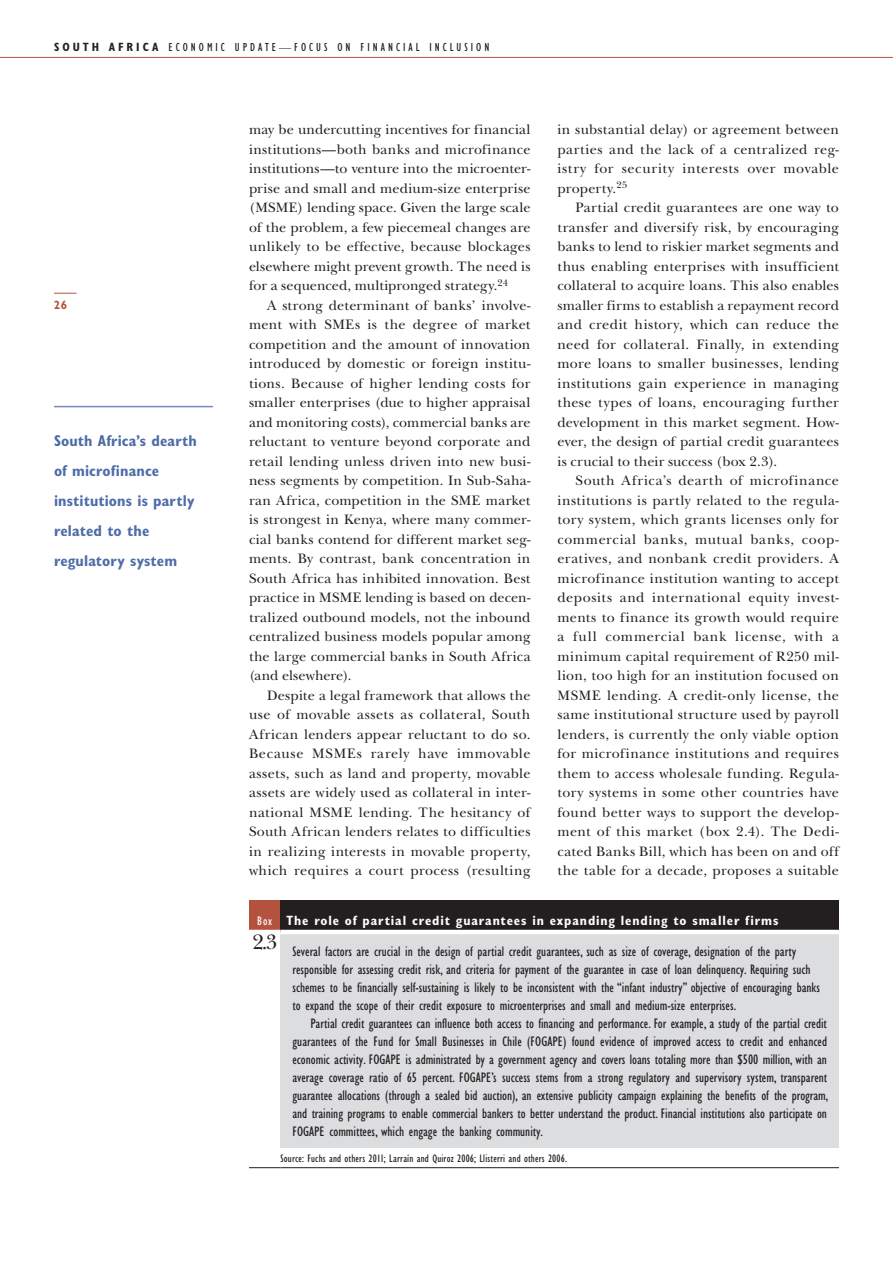
<style>
.page{position:relative;width:893px;height:1263px;background:#fff}
.page>*{position:absolute;margin:0;border:0;box-sizing:border-box;transform-origin:0 0}
.t1{font:700 condensed 15.75px/30px "Gill Sans Std";letter-spacing:.01em;color:#4d6ca8}
.t2{font:14.25px/19.5px "New Baskerville Std";letter-spacing:.025em;color:#231f20;text-align:justify}
.t3{font:condensed 14.25px/18px "Gill Sans Std";color:#231f20}
.t4{font:700 condensed 13.5px "Gill Sans Std";letter-spacing:.065em;color:#fff}
.t5{font:condensed 12px "Gill Sans Std";letter-spacing:.25em;color:#231f20}
.t6{font:700 condensed 12px "Gill Sans Std";color:#b45240}
.t7{font:condensed 11.25px "Gill Sans Std";letter-spacing:.02em;color:#231f20}
.s1{font-weight:700}
.s2{font-weight:400;font-size:12.75px}
</style>
<div class="page">
<svg style="left:54px;top:293px;width:22px;height:1px"></svg>
<hr style="left:0;top:57px;width:893px;height:1px;background:#b45240">
<hr style="left:54px;top:406px;width:159px;height:1px;background:#788bbc">
<div style="left:249px;top:900px;width:31px;height:32px;background:#b45240"></div>
<div style="left:280px;top:900px;width:559px;height:32px;background:#231f20"></div>
<div style="left:280px;top:932px;width:559px;height:216px;background:#dcdddf"></div>
<hr style="left:249px;top:1167px;width:31px;height:1px;background:#231f20">
<hr style="left:280px;top:1167px;width:559px;height:1px;background:#231f20">
<hr style="left:280px;top:930px;width:559px;height:4px;background:#fff">
<hr style="left:249px;top:930px;width:31px;height:4px;background:#fff">
<p class="t5" style="left:54px;top:40px;width:437px"><span class="s1">South Africa</span> Economic Update —Focus on Financial I nclusion</p>
<p class="t6" style="left:54px;top:298px;width:15px">26</p>
<p class="t1" style="left:54px;top:426px;width:144px">South Africa’s dearth of microfinance institutions is partly related to the regulatory system</p>
<p class="t2" style="left:557px;top:120px;width:283px">in substantial delay) or agreement between parties and the lack of a centralized reg&shy;istry for security interests over movable property.<sup>25</sup></p>
<p class="t2" style="left:557px;top:198px;width:283px;text-indent:18px">Partial credit guarantees are one way to transfer and diversify risk, by encouraging banks to lend to riskier market segments and thus enabling enterprises with insufficient collateral to acquire loans. This also enables smaller firms to establish a repayment record and credit history, which can reduce the need for collateral. Finally, in extending more loans to smaller businesses, lending institutions gain experience in managing these types of loans, encouraging further development in this market segment. How&shy;ever, the design of partial credit guarantees is crucial to their success (box 2.3).</p>
<p class="t2" style="left:557px;top:471px;width:283px;text-indent:18px">South Africa’s dearth of microfinance institutions is partly related to the regula&shy;tory system, which grants licenses only for commercial banks, mutual banks, coop&shy;eratives, and nonbank credit providers. A microfinance institution wanting to accept deposits and international equity invest&shy;ments to finance its growth would require a full commercial bank license, with a minimum capital requirement of R250 mil&shy;lion, too high for an institution focused on MSME lending. A credit-only license, the same institutional structure used by payroll lenders, is currently the only viable option for microfinance institutions and requires them to access wholesale funding. Regula&shy;tory systems in some other countries have found better ways to support the develop&shy;ment of this market (box 2.4). The Dedi&shy;cated Banks Bill, which has been on and off the table for a decade, proposes a suitable</p>
<p class="t4" style="left:257px;top:912px;width:523px"><span class="s2">Box</span> The role of partial credit guarantees in expanding lending to smaller firms</p>
<p class="t3" style="left:292px;top:942px;width:529px;text-indent:-40px"><sup>2.3</sup> Several factors are crucial in the design of partial credit guarantees, such as size of coverage, designation of the party responsible for assessing credit risk, and criteria for payment of the guarantee in case of loan delinquency. Requiring such schemes to be financially self-sustaining is likely to be inconsistent with the “infant industry” objective of encouraging banks to expand the scope of their credit exposure to microenterprises and small and medium-size enterprises.</p>
<p class="t3" style="left:292px;top:1014px;width:537px;text-align:justify;text-indent:18px">Partial credit guarantees can influence both access to financing and performance. For example, a study of the partial credit guarantees of the Fund for Small Businesses in Chile (FOGAPE) found evidence of improved access to credit and enhanced economic activity. FOGAPE is administrated by a government agency and covers loans totaling more than $500 million, with an average coverage ratio of 65 percent. FOGAPE’s success stems from a strong regulatory and supervisory system, transparent guarantee allocations (through a sealed bid auction), an extensive publicity campaign explaining the benefits of the program, and training programs to enable commercial bankers to better understand the product. Financial institutions also participate on FOGAPE committees, which engage the banking community.</p>
<p class="t7" style="left:280px;top:1152px;width:288px">Source: Fuchs and others 2011; Larraín and Quiroz 2006; Llisterri and others 2006.</p>
<p class="t2" style="left:249px;top:120px;width:283px">may be undercutting incentives for financial institutions—both banks and microfinance institutions—to venture into the microenter&shy;prise and small and medium-size enterprise (MSME) lending space. Given the large scale of the problem, a few piecemeal changes are unlikely to be effective, because blockages elsewhere might prevent growth. The need is for a sequenced, multipronged strategy.<sup>24</sup></p>
<p class="t2" style="left:249px;top:296px;width:283px;text-indent:18px">A strong determinant of banks’ involve&shy;ment with SMEs is the degree of market competition and the amount of innovation introduced by domestic or foreign institu&shy;tions. Because of higher lending costs for smaller enterprises (due to higher appraisal and monitoring costs), commercial banks are reluctant to venture beyond corporate and retail lending unless driven into new busi&shy;ness segments by competition. In Sub-Saha&shy;ran Africa, competition in the SME market is strongest in Kenya, where many commer&shy;cial banks contend for different market seg&shy;ments. By contrast, bank concentration in South Africa has inhibited innovation. Best practice in MSME lending is based on decen&shy;tralized outbound models, not the inbound centralized business models popular among the large commercial banks in South Africa (and elsewhere).</p>
<p class="t2" style="left:249px;top:685px;width:283px;text-indent:18px">Despite a legal framework that allows the use of movable assets as collateral, South African lenders appear reluctant to do so.<br>Because MSMEs rarely have immovable assets, such as land and property, movable assets are widely used as collateral in inter&shy;national MSME lending. The hesitancy of South African lenders relates to difficulties in realizing interests in movable property, which requires a court process (resulting</p>
</div>
